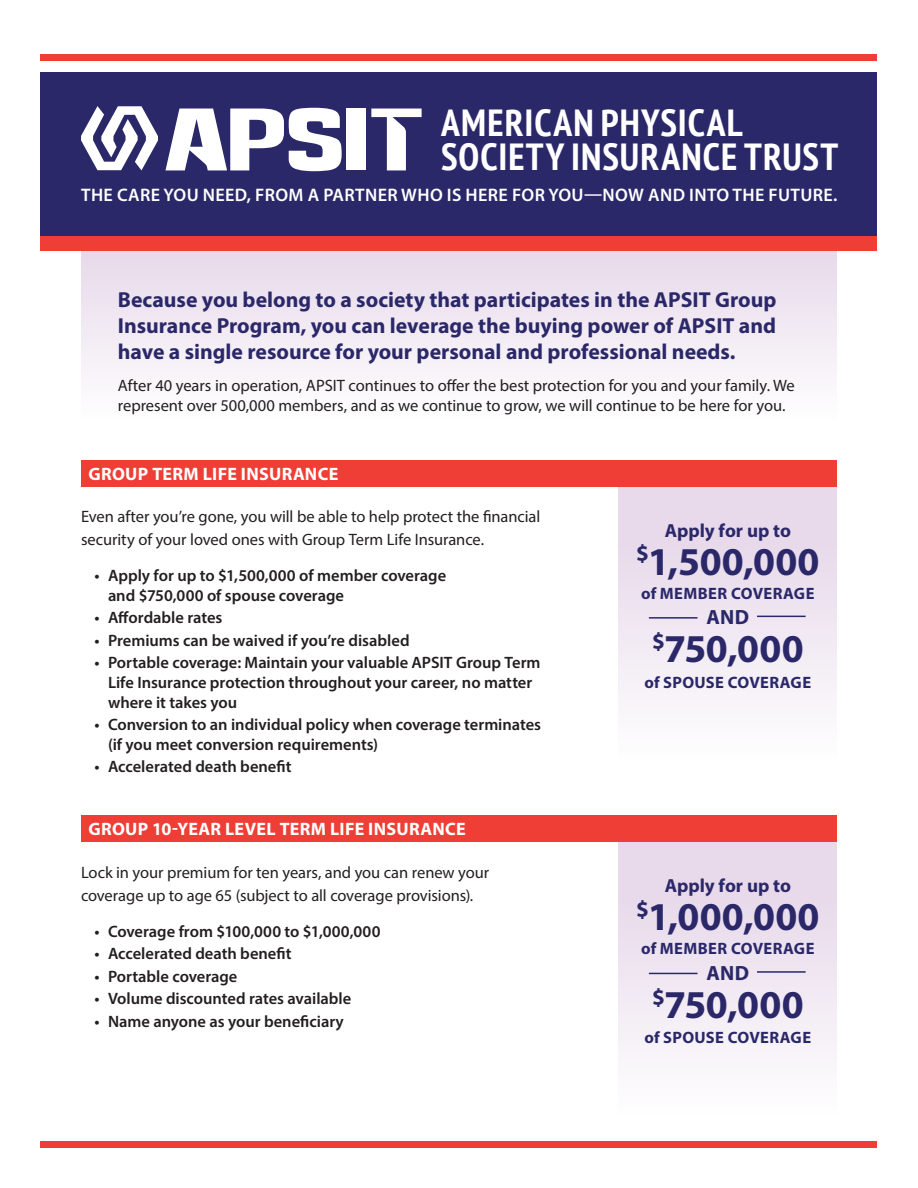
<style>
.page{position:relative;width:918px;height:1188px;background:#fff}
.page>*{position:absolute;margin:0;border:0;box-sizing:border-box;transform-origin:0 0}
.t1{font:700 39.6px "Myriad Pro";letter-spacing:.005em;color:#2b286a}
.t2{font:700 condensed 37.65px/34.3px "PT Sans";letter-spacing:.03em;color:#fff}
.t3{font:700 21.75px/26.1px "Myriad Pro";color:#2b286a;text-align:justify}
.t4{font:700 20.7px "Myriad Pro";letter-spacing:.015em;color:#2b286a}
.t5{font:700 18.9px "Myriad Pro";color:#2b286a}
.t6{font:600 18.15px "Myriad Pro";letter-spacing:.02em;color:#fff}
.t7{font:700 18px "Myriad Pro";letter-spacing:.02em;color:#fff}
.t8{font:600 16.5px/19.8px "Myriad Pro";color:#231f20}
.t9{font:16.5px/22.5px "Myriad Pro";color:#231f20}
.t10{font:700 16.5px "Myriad Pro";letter-spacing:.02em;color:#2b286a}
</style>
<div class="page">
<div style="left:81px;top:251px;width:756px;height:169px;background:linear-gradient(to bottom,#e7d9ea,#fefefe)"></div>
<div style="left:619px;top:842px;width:218px;height:273px;background:linear-gradient(to bottom,#e4d4e7,#fdfcfd)"></div>
<div style="left:81px;top:815px;width:756px;height:27px;background:#ee3e35"></div>
<div style="left:619px;top:487px;width:218px;height:274px;background:linear-gradient(to bottom,#e4d4e7,#fdfcfd)"></div>
<div style="left:81px;top:460px;width:756px;height:27px;background:#ee3e35"></div>
<div style="left:40px;top:72px;width:838px;height:164px;background:#2b286a"></div>
<div style="left:40px;top:236px;width:838px;height:15px;background:#ee3e35"></div>
<div style="left:40px;top:54px;width:838px;height:7px;background:#ee3e35"></div>
<div style="left:40px;top:1141px;width:838px;height:7px;background:#ee3e35"></div>
<hr style="left:649px;top:617px;width:49px;height:2px;background:#2b286a">
<hr style="left:649px;top:973px;width:49px;height:1px;background:#2b286a">
<hr style="left:757px;top:616px;width:49px;height:1px;background:#2b286a">
<hr style="left:757px;top:971px;width:49px;height:2px;background:#2b286a">
<svg style="left:81px;top:106px;width:77px;height:64px"></svg>
<div style="left:347px;top:109px;width:19px;height:61px;background:#fff"></div>
<svg style="left:371px;top:109px;width:51px;height:61px"></svg>
<svg style="left:165px;top:108px;width:177px;height:63px"></svg>
<p class="t2" style="left:441px;top:105px;width:399px">AMERICAN PHYSICAL<br>SOCIETY INSURANCE TRUST</p>
<p class="t6" style="left:81px;top:183px;width:758px">THE CARE YOU NEED, FROM A PARTNER WHO IS HERE FOR YOU—NOW AND INTO THE FUTURE.</p>
<p class="t3" style="left:118px;top:286px;width:660px">Because you belong to a society that participates in the APSIT Group Insurance Program, you can leverage the buying power of APSIT and have a single resource for your personal and professional needs.</p>
<p class="t9" style="left:118px;top:375px;width:678px;line-height:19.8px">After 40 years in operation, APSIT continues to offer the best protection for you and your family. We represent over 500,000 members, and as we continue to grow, we will continue to be here for you.</p>
<p class="t7" style="left:88px;top:462px;width:251px">GROUP TERM LIFE INSURANCE</p>
<p class="t9" style="left:81px;top:505px;width:461px">Even after you’re gone, you will be able to help protect the financial security of your loved ones with Group Term Life Insurance.</p>
<p class="t8" style="left:108px;top:565px;width:340px;text-indent:-14px">• Apply for up to $1,500,000 of member coverage and $750,000 of spouse coverage</p>
<p class="t8" style="left:94px;top:607px;width:129px">• Affordable rates</p>
<p class="t8" style="left:94px;top:630px;width:317px">• Premiums can be waived if you’re disabled</p>
<p class="t8" style="left:108px;top:652px;width:434px;text-indent:-14px">• Portable coverage: Maintain your valuable APSIT Group Term<br>Life Insurance protection throughout your career, no matter where it takes you</p>
<p class="t8" style="left:108px;top:714px;width:435px;text-indent:-14px">• Conversion to an individual policy when coverage terminates (if you meet conversion requirements)</p>
<p class="t8" style="left:94px;top:757px;width:199px">• Accelerated death benefit</p>
<p class="t7" style="left:88px;top:818px;width:379px">GROUP 10-YEAR LEVEL TERM LIFE INSURANCE</p>
<p class="t9" style="left:81px;top:861px;width:410px">Lock in your premium for ten years, and you can renew your coverage up to age 65 (subject to all coverage provisions).</p>
<p class="t8" style="left:94px;top:921px;width:288px">• Coverage from $100,000 to $1,000,000</p>
<p class="t8" style="left:94px;top:943px;width:199px">• Accelerated death benefit</p>
<p class="t8" style="left:94px;top:966px;width:144px">• Portable coverage</p>
<p class="t8" style="left:94px;top:988px;width:258px">• Volume discounted rates available</p>
<p class="t8" style="left:94px;top:1011px;width:251px">• Name anyone as your beneficiary</p>
<p class="t5" style="left:665px;top:518px;width:128px">Apply for up to</p>
<p class="t1" style="left:636px;top:535px;width:185px"><sup>$</sup>1,500,000</p>
<p class="t10" style="left:641px;top:582px;width:175px">of MEMBER COVERAGE</p>
<p class="t4" style="left:707px;top:604px;width:44px">AND</p>
<p class="t1" style="left:652px;top:623px;width:153px"><sup>$</sup>750,000</p>
<p class="t10" style="left:645px;top:671px;width:168px">of SPOUSE COVERAGE</p>
<p class="t5" style="left:665px;top:874px;width:128px">Apply for up to</p>
<p class="t1" style="left:636px;top:891px;width:185px"><sup>$</sup>1,000,000</p>
<p class="t10" style="left:641px;top:938px;width:175px">of MEMBER COVERAGE</p>
<p class="t4" style="left:707px;top:959px;width:44px">AND</p>
<p class="t1" style="left:652px;top:979px;width:153px"><sup>$</sup>750,000</p>
<p class="t10" style="left:645px;top:1027px;width:168px">of SPOUSE COVERAGE</p>
</div>
